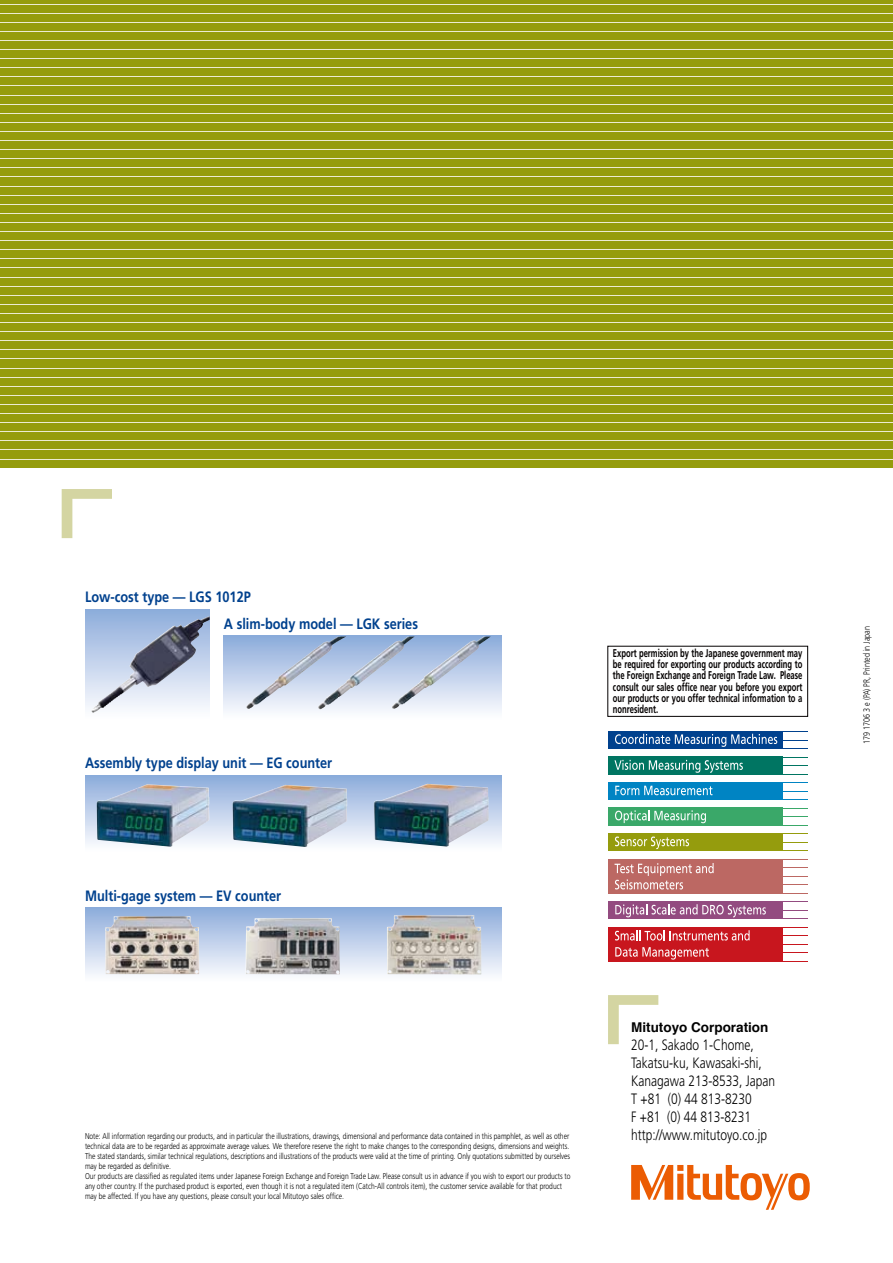
<style>
.page{position:relative;width:893px;height:1263px;background:#fff}
.page>*{position:absolute;margin:0;border:0;box-sizing:border-box;transform-origin:0 0}
.t1{font:300 15px/18px "Mitutoyo Frutiger";color:#000}
.t2{font:700 15px "Mitutoyo Frutiger";color:#00418e}
.t3{font:700 13.5px "Helvetica";color:#000}
.t4{font:700 11.25px/11.2px "Mitutoyo Frutiger";color:#040000;text-align:justify;scale:.8 1}
.t5{font:300 9px "Mitutoyo Frutiger";color:#000}
.t6{font:300 8.4px/10.1px "Mitutoyo Frutiger";color:#000}
</style>
<div class="page">
<div style="left:0;top:0;width:893px;height:468px;background:#959c0d"></div>
<hr style="left:0;top:4px;width:893px;height:1px;background:#ebebd2">
<hr style="left:0;top:13px;width:893px;height:1px;background:#ebebd2">
<hr style="left:0;top:22px;width:893px;height:1px;background:#ebebd2">
<hr style="left:0;top:31px;width:893px;height:1px;background:#ebebd2">
<hr style="left:0;top:40px;width:893px;height:1px;background:#ebebd2">
<hr style="left:0;top:49px;width:893px;height:1px;background:#ebebd2">
<hr style="left:0;top:58px;width:893px;height:1px;background:#ebebd2">
<hr style="left:0;top:67px;width:893px;height:1px;background:#ebebd2">
<hr style="left:0;top:76px;width:893px;height:1px;background:#ebebd2">
<hr style="left:0;top:86px;width:893px;height:1px;background:#ebebd2">
<hr style="left:0;top:95px;width:893px;height:1px;background:#ebebd2">
<hr style="left:0;top:104px;width:893px;height:1px;background:#ebebd2">
<hr style="left:0;top:113px;width:893px;height:1px;background:#ebebd2">
<hr style="left:0;top:122px;width:893px;height:1px;background:#ebebd2">
<hr style="left:0;top:131px;width:893px;height:1px;background:#ebebd2">
<hr style="left:0;top:140px;width:893px;height:1px;background:#ebebd2">
<hr style="left:0;top:149px;width:893px;height:1px;background:#ebebd2">
<hr style="left:0;top:158px;width:893px;height:1px;background:#ebebd2">
<hr style="left:0;top:167px;width:893px;height:1px;background:#ebebd2">
<hr style="left:0;top:177px;width:893px;height:1px;background:#ebebd2">
<hr style="left:0;top:186px;width:893px;height:1px;background:#ebebd2">
<hr style="left:0;top:195px;width:893px;height:1px;background:#ebebd2">
<hr style="left:0;top:204px;width:893px;height:1px;background:#ebebd2">
<hr style="left:0;top:213px;width:893px;height:1px;background:#ebebd2">
<hr style="left:0;top:222px;width:893px;height:1px;background:#ebebd2">
<hr style="left:0;top:231px;width:893px;height:1px;background:#ebebd2">
<hr style="left:0;top:240px;width:893px;height:1px;background:#ebebd2">
<hr style="left:0;top:249px;width:893px;height:1px;background:#ebebd2">
<hr style="left:0;top:258px;width:893px;height:1px;background:#ebebd2">
<hr style="left:0;top:268px;width:893px;height:1px;background:#ebebd2">
<hr style="left:0;top:277px;width:893px;height:1px;background:#ebebd2">
<hr style="left:0;top:286px;width:893px;height:1px;background:#ebebd2">
<hr style="left:0;top:295px;width:893px;height:1px;background:#ebebd2">
<hr style="left:0;top:304px;width:893px;height:1px;background:#ebebd2">
<hr style="left:0;top:313px;width:893px;height:1px;background:#ebebd2">
<hr style="left:0;top:322px;width:893px;height:1px;background:#ebebd2">
<hr style="left:0;top:331px;width:893px;height:1px;background:#ebebd2">
<hr style="left:0;top:340px;width:893px;height:1px;background:#ebebd2">
<hr style="left:0;top:349px;width:893px;height:1px;background:#ebebd2">
<hr style="left:0;top:359px;width:893px;height:1px;background:#ebebd2">
<hr style="left:0;top:368px;width:893px;height:1px;background:#ebebd2">
<hr style="left:0;top:377px;width:893px;height:1px;background:#ebebd2">
<hr style="left:0;top:386px;width:893px;height:1px;background:#ebebd2">
<hr style="left:0;top:395px;width:893px;height:1px;background:#ebebd2">
<hr style="left:0;top:404px;width:893px;height:1px;background:#ebebd2">
<hr style="left:0;top:413px;width:893px;height:1px;background:#ebebd2">
<hr style="left:0;top:422px;width:893px;height:1px;background:#ebebd2">
<hr style="left:0;top:431px;width:893px;height:1px;background:#ebebd2">
<hr style="left:0;top:440px;width:893px;height:1px;background:#ebebd2">
<hr style="left:0;top:450px;width:893px;height:1px;background:#ebebd2">
<hr style="left:0;top:459px;width:893px;height:1px;background:#ebebd2">
<svg style="left:62px;top:489px;width:50px;height:49px"></svg>
<svg style="left:224px;top:636px;width:278px;height:75px;background:#bbcae2"></svg>
<div style="left:85px;top:775px;width:417px;height:78px;background:linear-gradient(to bottom,#8babda,#fff)"></div>
<div style="left:85px;top:907px;width:417px;height:76px;background:linear-gradient(to bottom,#8cabda,#fffeff)"></div>
<div style="left:85px;top:609px;width:125px;height:111px;background:linear-gradient(to bottom,#8dacdb,#fff)"></div>
<img style="left:91px;top:616px;width:119px;height:97px">
<img style="left:392px;top:637px;width:99px;height:72px">
<img style="left:97px;top:784px;width:392px;height:63px">
<img style="left:105px;top:915px;width:376px;height:59px">
<svg style="left:608px;top:995px;width:50px;height:49px"></svg>
<svg style="left:631px;top:1165px;width:179px;height:45px"></svg>
<hr style="left:608px;top:918px;width:200px;height:1px;background:#934b80">
<hr style="left:608px;top:910px;width:200px;height:1px;background:#934b80">
<hr style="left:608px;top:901px;width:200px;height:1px;background:#934b80">
<hr style="left:608px;top:893px;width:200px;height:1px;background:#bc6863">
<hr style="left:608px;top:952px;width:200px;height:1px;background:#c8161e">
<hr style="left:608px;top:927px;width:200px;height:1px;background:#c8161e">
<hr style="left:608px;top:935px;width:200px;height:1px;background:#c8161e">
<hr style="left:608px;top:944px;width:200px;height:1px;background:#c8161e">
<hr style="left:608px;top:961px;width:200px;height:1px;background:#c8161e">
<hr style="left:608px;top:808px;width:200px;height:1px;background:#3aa869">
<hr style="left:608px;top:799px;width:200px;height:1px;background:#0084c3">
<hr style="left:608px;top:816px;width:200px;height:1px;background:#3aa869">
<hr style="left:608px;top:884px;width:200px;height:1px;background:#bc6863">
<hr style="left:608px;top:850px;width:200px;height:1px;background:#959c0d">
<hr style="left:608px;top:842px;width:200px;height:1px;background:#959c0d">
<hr style="left:608px;top:833px;width:200px;height:1px;background:#959c0d">
<hr style="left:608px;top:825px;width:200px;height:1px;background:#3aa869">
<hr style="left:608px;top:876px;width:200px;height:1px;background:#bc6863">
<hr style="left:608px;top:867px;width:200px;height:1px;background:#bc6863">
<hr style="left:608px;top:859px;width:200px;height:1px;background:#bc6863">
<hr style="left:608px;top:782px;width:200px;height:1px;background:#0084c3">
<hr style="left:608px;top:791px;width:200px;height:1px;background:#0084c3">
<hr style="left:608px;top:774px;width:200px;height:1px;background:#007562">
<hr style="left:608px;top:765px;width:200px;height:1px;background:#007562">
<hr style="left:608px;top:740px;width:200px;height:1px;background:#00418e">
<hr style="left:608px;top:731px;width:200px;height:1px;background:#00418e">
<hr style="left:608px;top:748px;width:200px;height:1px;background:#00418e">
<hr style="left:608px;top:757px;width:200px;height:1px;background:#007562">
<div style="left:608px;top:902px;width:174px;height:17px;background:#934b80"></div>
<div style="left:608px;top:927px;width:174px;height:34px;background:#c8161e"></div>
<div style="left:608px;top:859px;width:174px;height:34px;background:#bc6863"></div>
<svg style="left:615px;top:930px;width:135px;height:10px"></svg>
<svg style="left:615px;top:947px;width:94px;height:12px"></svg>
<svg style="left:615px;top:904px;width:151px;height:13px"></svg>
<svg style="left:614px;top:863px;width:100px;height:26px"></svg>
<div style="left:608px;top:782px;width:174px;height:17px;background:#0084c3"></div>
<div style="left:608px;top:833px;width:174px;height:17px;background:#959c0d"></div>
<div style="left:608px;top:808px;width:174px;height:17px;background:#3aa869"></div>
<svg style="left:615px;top:836px;width:74px;height:13px"></svg>
<svg style="left:615px;top:810px;width:91px;height:13px"></svg>
<svg style="left:615px;top:786px;width:97px;height:9px"></svg>
<div style="left:608px;top:757px;width:174px;height:17px;background:#007562"></div>
<div style="left:608px;top:731px;width:174px;height:17px;background:#00418e"></div>
<svg style="left:615px;top:734px;width:162px;height:13px"></svg>
<svg style="left:614px;top:760px;width:129px;height:13px"></svg>
<div style="left:607px;top:646px;width:201px;height:71px;border:1px solid #040000"></div>
<h1 class="t2" style="left:85px;top:588px;width:167px">Low-cost type — LGS 1012P</h1>
<h1 class="t2" style="left:224px;top:615px;width:196px">A slim-body model — LGK series</h1>
<h1 class="t2" style="left:85px;top:754px;width:249px">Assembly type display unit — EG counter</h1>
<h1 class="t2" style="left:85px;top:886px;width:198px">Multi-gage system — EV counter</h1>
<p class="t4" style="left:613px;top:647px;width:239px">Export permission by the Japanese government may be required for exporting our products according to the Foreign Exchange and Foreign Trade Law. Please consult our sales office near you before you export our products or you offer technical information to a nonresident.</p>
<h2 class="t3" style="left:631px;top:1016px;width:139px">Mitutoyo Corporation</h2>
<h1 class="t1" style="left:631px;top:1036px;width:146px">20-1, Sakado 1-Chome,<br>Takatsu-ku, Kawasaki-shi,<br>Kanagawa 213-8533, Japan<br>T +81 (0) 44 813-8230<br>F +81 (0) 44 813-8231</h1>
<p class="t6" style="left:85px;top:1131px;width:486px">Note: All information regarding our products, and in particular the illustrations, drawings, dimensional and performance data contained in this pamphlet, as well as other</p>
<h1 class="t1" style="left:631px;top:1126px;width:137px">http://www.mitutoyo.co.jp</h1>
<p class="t6" style="left:85px;top:1141px;width:487px">technical data are to be regarded as approximate average values. We therefore reserve the right to make changes to the corresponding designs, dimensions and weights.<br>The stated standards, similar technical regulations, descriptions and illustrations of the products were valid at the time of printing. Only quotations submitted by ourselves may be regarded as definitive.<br>Our products are classified as regulated items under Japanese Foreign Exchange and Foreign Trade Law. Please consult us in advance if you wish to export our products to any other country. If the purchased product is exported, even though it is not a regulated item (Catch-All controls item), the customer service available for that product may be affected. If you have any questions, please consult your local Mitutoyo sales office.</p>
<p class="t5" style="left:862px;top:744px;width:120px;rotate:-90deg">179 1706 3 e (PA) PR, Printed in Japan</p>
</div>
